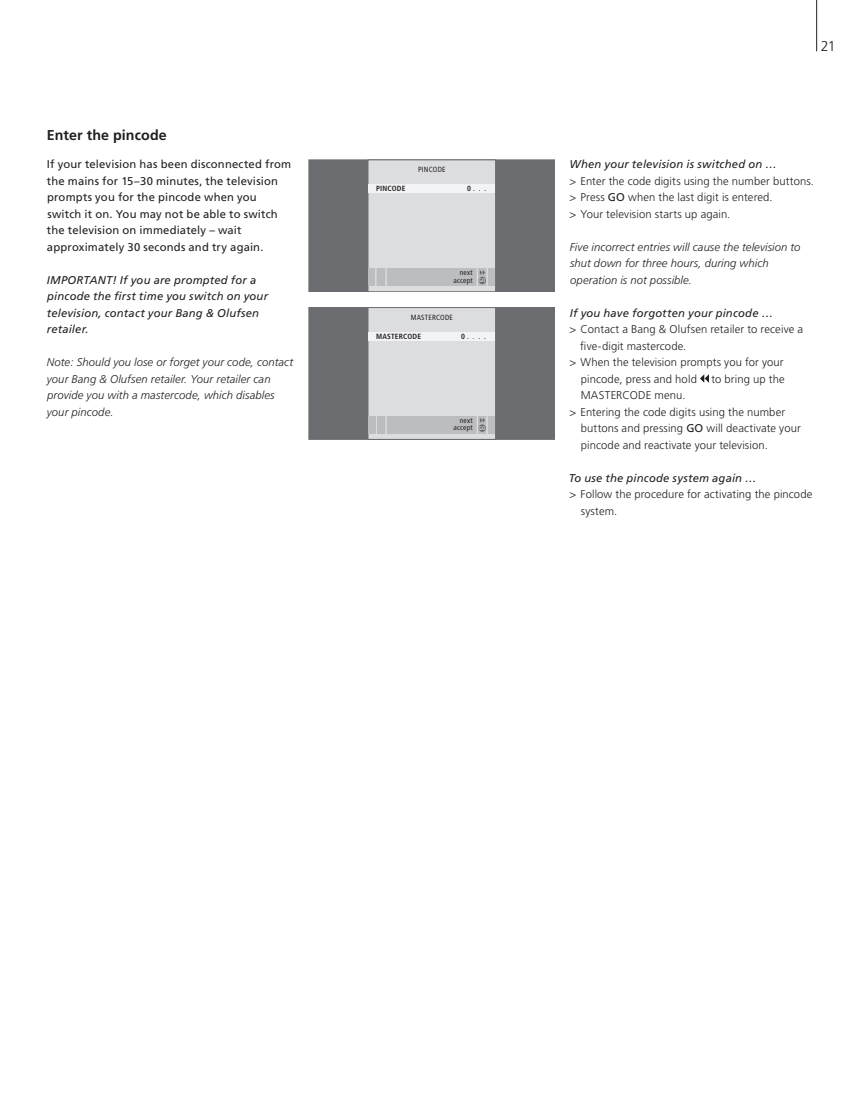
<style>
.page{position:relative;width:859px;height:1110px;background:#fff}
.page>*{position:absolute;margin:0;border:0;box-sizing:border-box;transform-origin:0 0}
.t1{font:700 14.25px "Frutiger";letter-spacing:.005em;color:#231f20}
.t2{font:300 14.25px "Frutiger";color:#231f20}
.t3{font:300 11.25px/16.5px "Frutiger";letter-spacing:.01em;color:#231f20}
.t4{font:italic 300 11.25px/16.5px "Frutiger";letter-spacing:.01em;color:#231f20}
.t5{font:11.25px/16.5px "Frutiger";letter-spacing:.015em;color:#231f20}
.t6{font:italic 11.25px/16.5px "Frutiger";letter-spacing:.015em;color:#231f20}
.t7{font:condensed 7.5px/7.5px "Frutiger";letter-spacing:.025em;color:#231f20}
.t8{font:700 condensed 7.5px "Frutiger";letter-spacing:.025em;color:#231f20}
.s1{font-weight:700}
.s2{font-size:5.25px;color:#fff}
.s3{font-weight:400}
</style>
<div class="page">
<svg style="left:700px;top:374px;width:8px;height:9px"></svg>
<div style="left:309px;top:160px;width:246px;height:132px;background:#6c6d70"></div>
<div style="left:368px;top:160px;width:128px;height:132px;background:#dcdddf"></div>
<div style="left:368px;top:160px;width:128px;height:132px;border:1px solid #6c6d70"></div>
<div style="left:369px;top:268px;width:126px;height:17px;background:#bcbdc0"></div>
<svg style="left:386px;top:268px;width:1px;height:17px"></svg>
<svg style="left:376px;top:268px;width:1px;height:18px"></svg>
<svg style="left:477px;top:268px;width:11px;height:18px"></svg>
<div style="left:478px;top:277px;width:8px;height:7px;background:#6c6d70;border-radius:50%"></div>
<div style="left:368px;top:184px;width:127px;height:9px;background:#f2f3f4"></div>
<div style="left:309px;top:307px;width:246px;height:132px;background:#6c6d70"></div>
<div style="left:309px;top:307px;width:246px;height:133px;border:1px solid #6c6d70"></div>
<div style="left:368px;top:307px;width:128px;height:132px;background:#dcdddf"></div>
<div style="left:368px;top:307px;width:128px;height:133px;border:1px solid #6c6d70"></div>
<div style="left:368px;top:416px;width:127px;height:17px;background:#bcbdc0"></div>
<svg style="left:386px;top:416px;width:1px;height:17px"></svg>
<svg style="left:376px;top:416px;width:1px;height:17px"></svg>
<svg style="left:477px;top:416px;width:11px;height:18px"></svg>
<div style="left:478px;top:424px;width:8px;height:8px;background:#6c6d70;border-radius:50%"></div>
<div style="left:368px;top:332px;width:127px;height:9px;background:#f2f3f4"></div>
<hr style="left:816px;top:0;width:1px;height:51px;background:#231f20">
<p class="t1" style="left:47px;top:126px;width:121px">Enter the pincode</p>
<p class="t5" style="left:47px;top:156px;width:246px">If your television has been disconnected from the mains for 15–30 minutes, the television prompts you for the pincode when you switch it on. You may not be able to switch the television on immediately – wait approximately 30 seconds and try again.</p>
<p class="t6" style="left:47px;top:271px;width:223px">IMPORTANT! If you are prompted for a pincode the first time you switch on your television, contact your Bang &amp; Olufsen retailer.</p>
<p class="t4" style="left:47px;top:354px;width:248px">Note: Should you lose or forget your code, contact your Bang &amp; Olufsen retailer. Your retailer can provide you with a mastercode, which disables your pincode.</p>
<p class="t7" style="left:418px;top:166px;width:29px">PINCODE</p>
<p class="t8" style="left:376px;top:184px;width:31px">PINCODE</p>
<p class="t7" style="left:467px;top:185px;width:21px"><span class="s1">0</span> . . .</p>
<p class="t7" style="left:453px;top:269px;width:34px;text-indent:6px">next accept <span class="s2">GO</span></p>
<p class="t7" style="left:411px;top:314px;width:44px">MASTERCODE</p>
<p class="t8" style="left:376px;top:332px;width:47px">MASTERCODE</p>
<p class="t7" style="left:461px;top:332px;width:26px"><span class="s1">0</span> . . . .</p>
<p class="t7" style="left:453px;top:417px;width:34px;text-indent:6px">next accept <span class="s2">GO</span></p>
<p class="t2" style="left:821px;top:38px;width:17px">21</p>
<p class="t6" style="left:569px;top:156px;width:209px">When your television is switched on …</p>
<p class="t3" style="left:569px;top:172px;width:246px">&gt; Enter the code digits using the number buttons. &gt; Press <span class="s3">GO</span> when the last digit is entered.<br>&gt; Your television starts up again.</p>
<p class="t4" style="left:570px;top:238px;width:232px">Five incorrect entries will cause the television to shut down for three hours, during which operation is not possible.</p>
<p class="t6" style="left:570px;top:304px;width:205px">If you have forgotten your pincode …</p>
<p class="t3" style="left:569px;top:321px;width:235px">&gt; Contact a Bang &amp; Olufsen retailer to receive a</p>
<p class="t3" style="left:580px;top:337px;width:108px">five-digit mastercode.</p>
<p class="t3" style="left:569px;top:354px;width:216px">&gt; When the television prompts you for your</p>
<p class="t3" style="left:581px;top:370px;width:118px">pincode, press and hold</p>
<p class="t3" style="left:711px;top:370px;width:75px">to bring up the</p>
<p class="t3" style="left:581px;top:387px;width:106px">MASTERCODE menu.</p>
<p class="t3" style="left:569px;top:403px;width:217px">&gt; Entering the code digits using the number</p>
<p class="t3" style="left:581px;top:420px;width:221px">buttons and pressing <span class="s3">GO</span> will deactivate your</p>
<p class="t3" style="left:581px;top:436px;width:189px">pincode and reactivate your television.</p>
<p class="t6" style="left:569px;top:469px;width:189px">To use the pincode system again …</p>
<p class="t3" style="left:581px;top:486px;width:233px;text-indent:-11px">&gt; Follow the procedure for activating the pincode system.</p>
</div>
